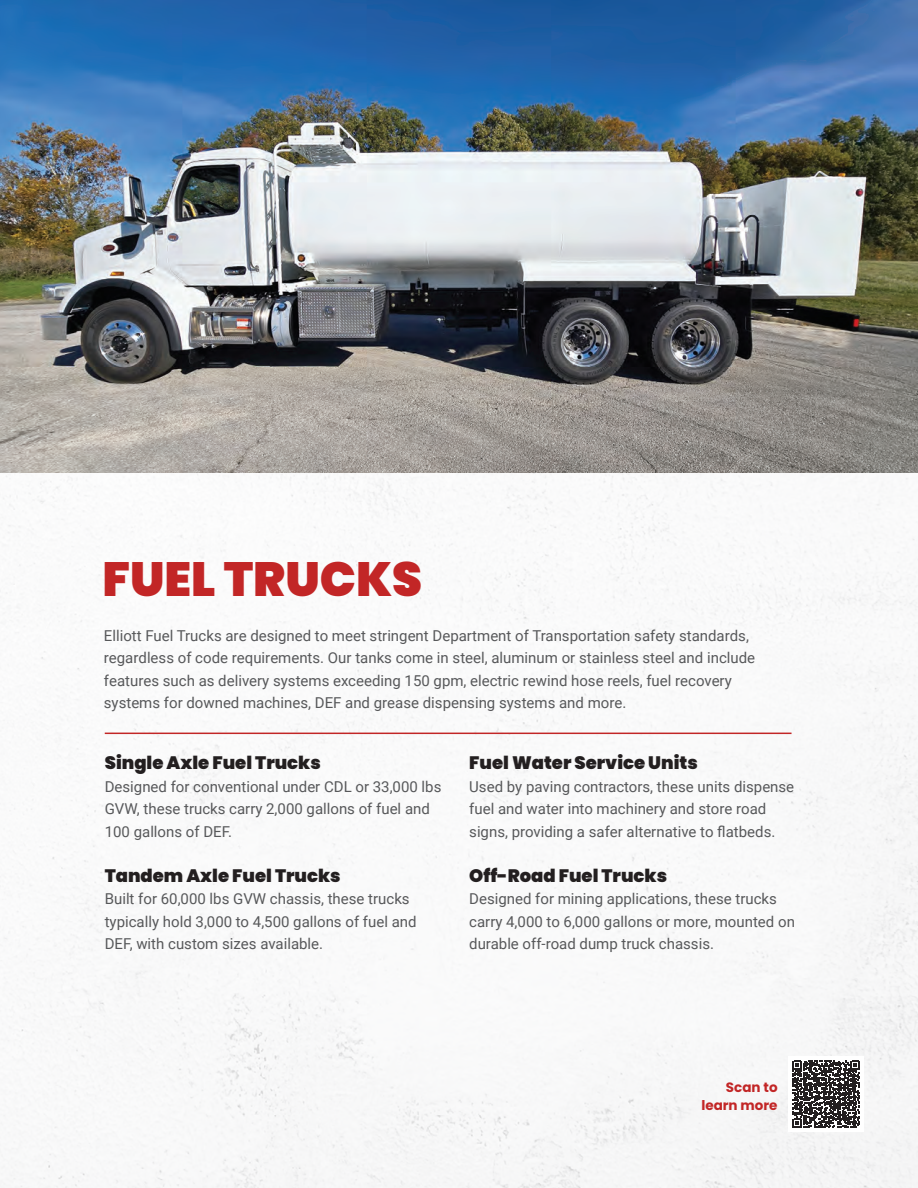
<style>
.page{position:relative;width:918px;height:1188px;background:#fff}
.page>*{position:absolute;margin:0;border:0;box-sizing:border-box;transform-origin:0 0}
.t1{font:900 48px "Poppins";color:#c22626}
.t2{font:900 18px "Poppins";color:#231f20}
.t3{font:15px/22.5px "Roboto";color:#57585a}
.t4{font:700 13.5px/18px "Poppins";color:#c22626;text-align:right}
</style>
<div class="page">
<img style="left:0;top:473px;width:918px;height:715px">
<hr style="left:105px;top:733px;width:687px;height:1px;background:#c22626">
<img style="left:0;top:0;width:918px;height:473px">
<div style="left:788px;top:1056px;width:76px;height:76px;background:#fff"></div>
<svg style="left:793px;top:1061px;width:67px;height:66px"></svg>
<h1 class="t1" style="left:102px;top:551px;width:321px">FUEL TRUCKS</h1>
<p class="t3" style="left:104px;top:624px;width:653px">Elliott Fuel Trucks are designed to meet stringent Department of Transportation safety standards, regardless of code requirements. Our tanks come in steel, aluminum or stainless steel and include features such as delivery systems exceeding 150 gpm, electric rewind hose reels, fuel recovery systems for downed machines, DEF and grease dispensing systems and more.</p>
<p class="t2" style="left:105px;top:753px;width:218px">Single Axle Fuel Trucks</p>
<p class="t3" style="left:105px;top:775px;width:338px">Designed for conventional under CDL or 33,000 lbs<br>GVW, these trucks carry 2,000 gallons of fuel and<br>100 gallons of DEF.</p>
<p class="t2" style="left:105px;top:865px;width:237px">Tandem Axle Fuel Trucks</p>
<p class="t3" style="left:105px;top:887px;width:313px">Built for 60,000 lbs GVW chassis, these trucks typically hold 3,000 to 4,500 gallons of fuel and<br>DEF, with custom sizes available.</p>
<p class="t2" style="left:469px;top:753px;width:230px">Fuel Water Service Units</p>
<p class="t3" style="left:469px;top:775px;width:326px">Used by paving contractors, these units dispense fuel and water into machinery and store road signs, providing a safer alternative to flatbeds.</p>
<p class="t2" style="left:469px;top:865px;width:199px">Off-Road Fuel Trucks</p>
<p class="t3" style="left:469px;top:887px;width:327px">Designed for mining applications, these trucks carry 4,000 to 6,000 gallons or more, mounted on durable off-road dump truck chassis.</p>
<p class="t4" style="left:701px;top:1078px;width:78px">Scan to learn more</p>
</div>
